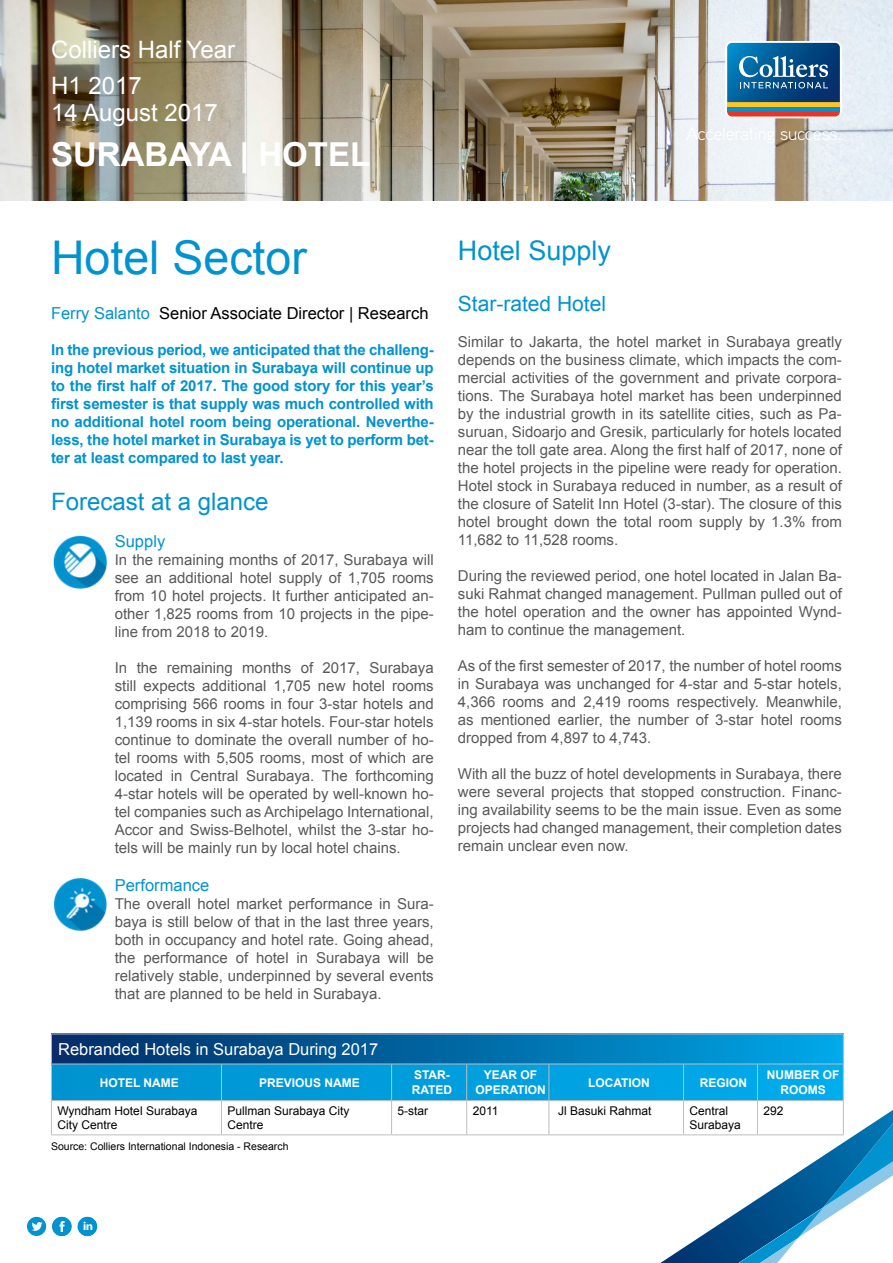
<style>
.page{position:relative;width:893px;height:1263px;background:#fff}
.page>*{position:absolute;margin:0;border:0;box-sizing:border-box;transform-origin:0 0}
.t1{font:46.5px "Arial";color:#0093d0}
.t2{font:700 33px "Arial";color:#fff}
.t3{font:27px "Arial";color:#0093d0}
.t4{font:24px/36px "Arial";color:#fff}
.t5{font:24px "Arial";color:#0093d0}
.t6{font:21px "Arial";color:#0093d0}
.t7{font:16.5px "Arial";color:#000}
.t8{font:16.5px "Arial";color:#fff}
.t9{font:16.5px "Arial";color:#0093d0}
.t10{font:15px/18px "Arial";color:#58595b;text-align:justify}
.t11{font:700 15px/18px "Arial";letter-spacing:-.01em;color:#0093d0;text-align:justify}
.t12{font:12px/13.5px "Arial";color:#000}
.t13{font:700 12px/14.4px "Arial";color:#fff;text-align:center}
.t14{font:10.5px "Arial";color:#000}
.s1{color:#0093d0}
</style>
<div class="page">
<svg style="left:52px;top:1217px;width:19px;height:19px"></svg>
<img style="left:0;top:0;width:893px;height:201px">
<div style="left:53px;top:1217px;width:19px;height:19px;background:#0093d0;border-radius:50%"></div>
<svg style="left:59px;top:1221px;width:6px;height:11px"></svg>
<div style="left:78px;top:1217px;width:19px;height:19px;background:#0093d0;border-radius:50%"></div>
<svg style="left:83px;top:1221px;width:9px;height:9px"></svg>
<div style="left:27px;top:1217px;width:19px;height:19px;background:#0093d0;border-radius:50%"></div>
<svg style="left:32px;top:1222px;width:10px;height:9px"></svg>
<svg style="left:725px;top:41px;width:117px;height:78px;background:#497897"></svg>
<svg style="left:660px;top:1110px;width:233px;height:153px"></svg>
<img style="left:53px;top:535px;width:54px;height:54px">
<img style="left:53px;top:878px;width:54px;height:53px">
<hr style="left:51px;top:1033px;width:170px;height:1px;background:#bcbec0">
<hr style="left:221px;top:1033px;width:171px;height:1px;background:#bcbec0">
<hr style="left:392px;top:1033px;width:75px;height:1px;background:#bcbec0">
<hr style="left:467px;top:1033px;width:82px;height:1px;background:#bcbec0">
<hr style="left:549px;top:1033px;width:135px;height:1px;background:#bcbec0">
<hr style="left:684px;top:1033px;width:73px;height:1px;background:#bcbec0">
<hr style="left:757px;top:1033px;width:87px;height:1px;background:#bcbec0">
<svg style="left:51px;top:1034px;width:793px;height:66px;background:#0387c4"></svg>
<hr style="left:51px;top:1063px;width:170px;height:1px;background:#bcbec0">
<hr style="left:51px;top:1064px;width:1px;height:36px;background:#bcbec0">
<hr style="left:221px;top:1063px;width:171px;height:1px;background:#bcbec0">
<hr style="left:221px;top:1064px;width:1px;height:36px;background:#bcbec0">
<hr style="left:392px;top:1063px;width:75px;height:1px;background:#bcbec0">
<hr style="left:391px;top:1064px;width:1px;height:36px;background:#bcbec0">
<hr style="left:467px;top:1063px;width:82px;height:1px;background:#bcbec0">
<hr style="left:466px;top:1064px;width:1px;height:36px;background:#bcbec0">
<hr style="left:549px;top:1063px;width:135px;height:1px;background:#bcbec0">
<hr style="left:549px;top:1064px;width:1px;height:36px;background:#bcbec0">
<hr style="left:684px;top:1063px;width:73px;height:1px;background:#bcbec0">
<hr style="left:683px;top:1064px;width:1px;height:36px;background:#bcbec0">
<hr style="left:757px;top:1063px;width:87px;height:1px;background:#bcbec0">
<hr style="left:757px;top:1064px;width:1px;height:36px;background:#bcbec0">
<hr style="left:843px;top:1064px;width:1px;height:36px;background:#bcbec0">
<hr style="left:221px;top:1101px;width:1px;height:33px;background:#bcbec0">
<hr style="left:391px;top:1101px;width:1px;height:33px;background:#bcbec0">
<hr style="left:466px;top:1101px;width:1px;height:33px;background:#bcbec0">
<hr style="left:549px;top:1101px;width:1px;height:33px;background:#bcbec0">
<hr style="left:51px;top:1134px;width:170px;height:1px;background:#bcbec0">
<hr style="left:221px;top:1134px;width:171px;height:1px;background:#bcbec0">
<hr style="left:392px;top:1134px;width:75px;height:1px;background:#bcbec0">
<hr style="left:467px;top:1134px;width:82px;height:1px;background:#bcbec0">
<hr style="left:549px;top:1134px;width:135px;height:1px;background:#bcbec0">
<hr style="left:684px;top:1134px;width:73px;height:1px;background:#bcbec0">
<hr style="left:757px;top:1134px;width:87px;height:1px;background:#bcbec0">
<hr style="left:51px;top:1100px;width:170px;height:1px;background:#bcbec0">
<hr style="left:51px;top:1101px;width:1px;height:33px;background:#bcbec0">
<hr style="left:221px;top:1100px;width:171px;height:1px;background:#bcbec0">
<hr style="left:392px;top:1100px;width:75px;height:1px;background:#bcbec0">
<hr style="left:467px;top:1100px;width:82px;height:1px;background:#bcbec0">
<hr style="left:549px;top:1100px;width:135px;height:1px;background:#bcbec0">
<hr style="left:684px;top:1100px;width:73px;height:1px;background:#bcbec0">
<hr style="left:683px;top:1101px;width:1px;height:33px;background:#bcbec0">
<hr style="left:757px;top:1100px;width:87px;height:1px;background:#bcbec0">
<hr style="left:757px;top:1101px;width:1px;height:33px;background:#bcbec0">
<hr style="left:843px;top:1101px;width:1px;height:33px;background:#bcbec0">
<h3 class="t4" style="left:51px;top:32px;width:186px">Colliers Half Year<br>H1 2017</h3>
<h3 class="t4" style="left:51px;top:95px;width:168px">14 August 2017</h3>
<h2 class="t2" style="left:51px;top:133px;width:321px">SURABAYA | HOTEL</h2>
<h1 class="t1" style="left:51px;top:226px;width:257px">Hotel Sector</h1>
<p class="t7" style="left:51px;top:302px;width:379px"><span class="s1">Ferry Salanto</span> Senior Associate Director | Research</p>
<p class="t11" style="left:51px;top:341px;width:384px">In the previous period, we anticipated that the challeng&shy;ing hotel market situation in Surabaya will continue up to the first half of 2017. The good story for this year’s first semester is that supply was much controlled with no additional hotel room being operational. Neverthe&shy;less, the hotel market in Surabaya is yet to perform bet&shy;ter at least compared to last year.</p>
<h3 class="t5" style="left:51px;top:485px;width:219px">Forecast at a glance</h3>
<p class="t9" style="left:115px;top:530px;width:52px">Supply</p>
<p class="t10" style="left:115px;top:551px;width:320px">In the remaining months of 2017, Surabaya will see an additional hotel supply of 1,705 rooms from 10 hotel projects. It further anticipated an&shy;other 1,825 rooms from 10 projects in the pipe&shy;line from 2018 to 2019.</p>
<p class="t10" style="left:115px;top:659px;width:320px">In the remaining months of 2017, Surabaya still expects additional 1,705 new hotel rooms comprising 566 rooms in four 3-star hotels and 1,139 rooms in six 4-star hotels. Four-star hotels continue to dominate the overall number of ho&shy;tel rooms with 5,505 rooms, most of which are located in Central Surabaya. The forthcoming 4-star hotels will be operated by well-known ho&shy;tel companies such as Archipelago International, Accor and Swiss-Belhotel, whilst the 3-star ho&shy;tels will be mainly run by local hotel chains.</p>
<p class="t9" style="left:115px;top:874px;width:96px">Performance</p>
<p class="t10" style="left:115px;top:895px;width:320px">The overall hotel market performance in Sura&shy;baya is still below of that in the last three years, both in occupancy and hotel rate. Going ahead, the performance of hotel in Surabaya will be relatively stable, underpinned by several events that are planned to be held in Surabaya.</p>
<h3 class="t3" style="left:458px;top:232px;width:155px">Hotel Supply</h3>
<h3 class="t6" style="left:458px;top:289px;width:150px">Star-rated Hotel</h3>
<p class="t10" style="left:458px;top:333px;width:386px">Similar to Jakarta, the hotel market in Surabaya greatly depends on the business climate, which impacts the com&shy;mercial activities of the government and private corpora&shy;tions. The Surabaya hotel market has been underpinned by the industrial growth in its satellite cities, such as Pa&shy;suruan, Sidoarjo and Gresik, particularly for hotels located near the toll gate area. Along the first half of 2017, none of the hotel projects in the pipeline were ready for operation.<br>Hotel stock in Surabaya reduced in number, as a result of the closure of Satelit Inn Hotel (3-star). The closure of this hotel brought down the total room supply by 1.3% from 11,682 to 11,528 rooms.</p>
<p class="t10" style="left:458px;top:567px;width:386px">During the reviewed period, one hotel located in Jalan Ba&shy;suki Rahmat changed management. Pullman pulled out of the hotel operation and the owner has appointed Wynd&shy;ham to continue the management.</p>
<p class="t10" style="left:458px;top:657px;width:386px">As of the first semester of 2017, the number of hotel rooms in Surabaya was unchanged for 4-star and 5-star hotels, 4,366 rooms and 2,419 rooms respectively. Meanwhile, as mentioned earlier, the number of 3-star hotel rooms dropped from 4,897 to 4,743.</p>
<p class="t10" style="left:458px;top:765px;width:386px">With all the buzz of hotel developments in Surabaya, there were several projects that stopped construction. Financ&shy;ing availability seems to be the main issue. Even as some projects had changed management, their completion dates remain unclear even now.</p>
<p class="t8" style="left:58px;top:1038px;width:322px">Rebranded Hotels in Surabaya During 2017</p>
<p class="t13" style="left:100px;top:1075px;width:81px">HOTEL NAME</p>
<p class="t13" style="left:259px;top:1075px;width:102px">PREVIOUS NAME</p>
<p class="t13" style="left:412px;top:1068px;width:40px;text-align:left">STAR&shy;rate</p>
<p class="t13" style="left:443px;top:1083px;width:10px">d</p>
<p class="t13" style="left:475px;top:1068px;width:72px">YEAR OF<br>OPERATION</p>
<p class="t13" style="left:588px;top:1075px;width:63px">LOCATION</p>
<p class="t13" style="left:700px;top:1075px;width:49px">REGION</p>
<p class="t13" style="left:767px;top:1068px;width:74px">NUMBER OF<br>ROOMS</p>
<p class="t12" style="left:57px;top:1104px;width:141px">Wyndham Hotel Surabaya<br>City Centre</p>
<p class="t12" style="left:227px;top:1104px;width:124px">Pullman Surabaya City<br>Centre</p>
<p class="t12" style="left:398px;top:1104px;width:32px">5-star</p>
<p class="t12" style="left:473px;top:1104px;width:27px">2011</p>
<p class="t12" style="left:558px;top:1104px;width:95px">Jl Basuki Rahmat</p>
<p class="t12" style="left:690px;top:1104px;width:53px">Central<br>Surabaya</p>
<p class="t12" style="left:763px;top:1104px;width:22px">292</p>
<p class="t14" style="left:51px;top:1138px;width:239px">Source: Colliers International Indonesia - Research</p>
</div>
